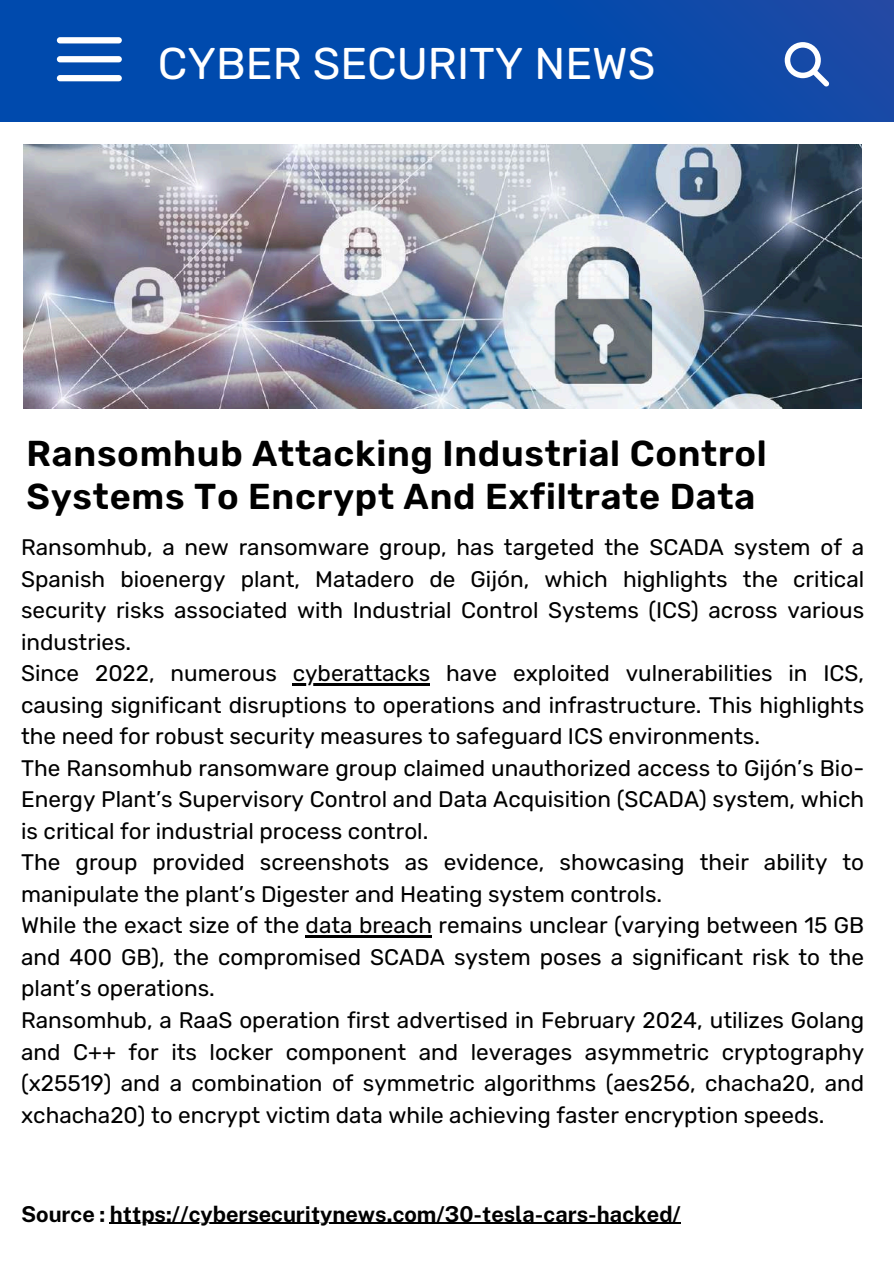
<style>
.page{position:relative;width:894px;height:1264px;background:#fff}
.page>*{position:absolute;margin:0;border:0;box-sizing:border-box;transform-origin:0 0}
.t1{font:44.4px "Rubik";color:#fff}
.t2{font:600 36px/42.8px "Rubik";letter-spacing:.02em;color:#000}
.t3{font:22.5px/31.5px "Rubik";color:#000}
.t4{font:700 21.9px "Public Sans";color:#000}
</style>
<div class="page">
<img style="left:24px;top:144px;width:837px;height:265px">
<div style="left:0;top:0;width:893px;height:121px;background:linear-gradient(to right,#004aaf,#114aa8)"></div>
<div style="left:57px;top:37px;width:65px;height:6px;background:#fff;border-radius:3px"></div>
<div style="left:57px;top:56px;width:65px;height:6px;background:#fff;border-radius:3px"></div>
<div style="left:57px;top:75px;width:65px;height:6px;background:#fff;border-radius:3px"></div>
<svg style="left:784px;top:42px;width:45px;height:45px"></svg>
<hr style="left:293px;top:683px;width:137px;height:2px;background:#000">
<hr style="left:305px;top:935px;width:127px;height:2px;background:#000">
<hr style="left:110px;top:1222px;width:570px;height:1px;background:#000">
<h1 class="t1" style="left:158px;top:37px;width:499px">CYBER SECURITY NEWS</h1>
<h2 class="t2" style="left:27px;top:432px;width:741px">Ransomhub Attacking Industrial Control<br>Systems To Encrypt And Exfiltrate Data</h2>
<p class="t3" style="left:21px;top:532px;width:844px">Ransomhub, a new ransomware group, has targeted the SCADA system of a Spanish bioenergy plant, Matadero de Gijón, which highlights the critical security risks associated with Industrial Control Systems (ICS) across various industries.<br>Since 2022, numerous cyberattacks have exploited vulnerabilities in ICS, causing significant disruptions to operations and infrastructure. This highlights the need for robust security measures to safeguard ICS environments.<br>The Ransomhub ransomware group claimed unauthorized access to Gijón’s Bio-Energy Plant’s Supervisory Control and Data Acquisition (SCADA) system, which is critical for industrial process control.<br>The group provided screenshots as evidence, showcasing their ability to manipulate the plant’s Digester and Heating system controls.<br>While the exact size of the data breach remains unclear (varying between 15 GB and 400 GB), the compromised SCADA system poses a significant risk to the plant’s operations.<br>Ransomhub, a RaaS operation first advertised in February 2024, utilizes Golang and C++ for its locker component and leverages asymmetric cryptography (x25519) and a combination of symmetric algorithms (aes256, chacha20, and xchacha20) to encrypt victim data while achieving faster encryption speeds.</p>
<p class="t4" style="left:21px;top:1200px;width:661px">Source : https://cybersecuritynews.com/30-tesla-cars-hacked/</p>
</div>
